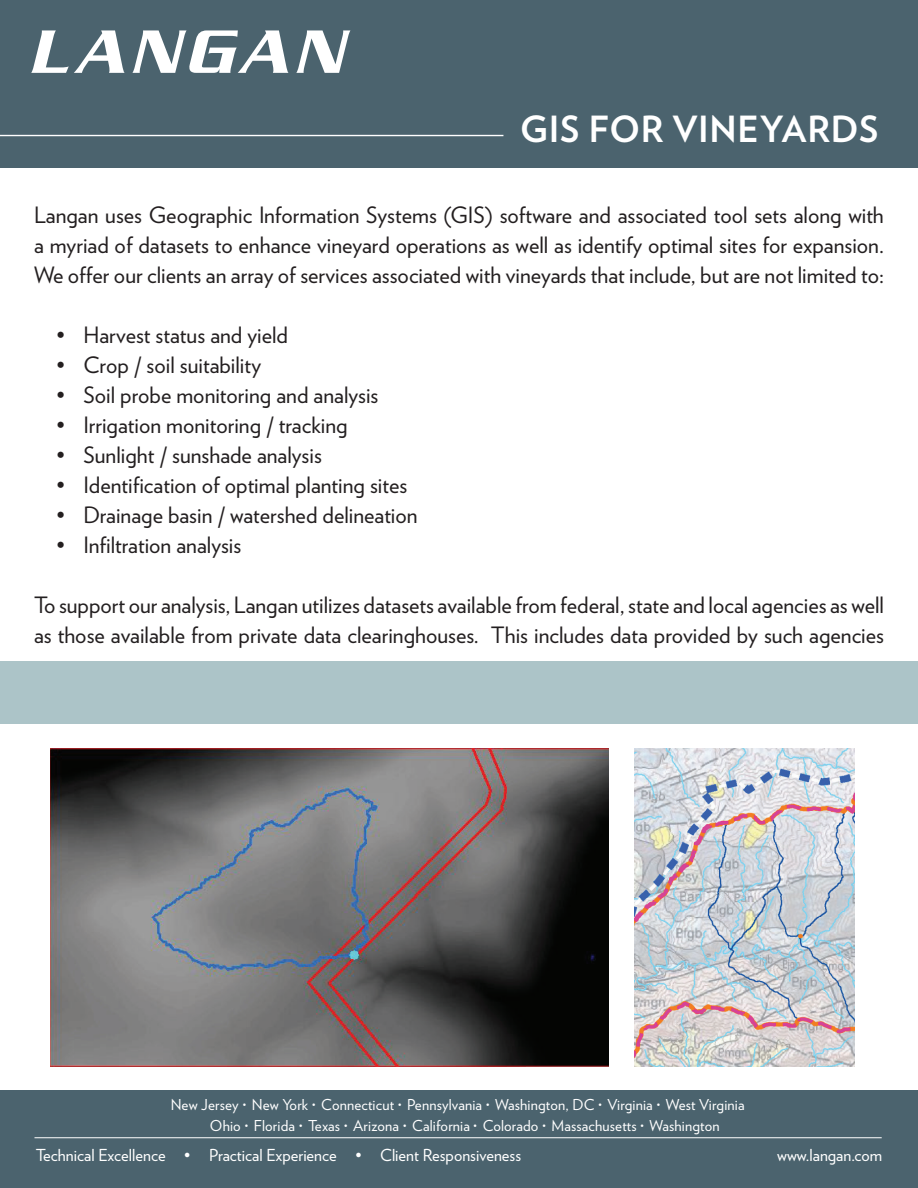
<style>
.page{position:relative;width:918px;height:1188px;background:#fff}
.page>*{position:absolute;margin:0;border:0;box-sizing:border-box;transform-origin:0 0}
.t1{font:700 36px "Verlag";letter-spacing:.02em;color:#fff}
.t2{font:22.5px/30px "Verlag";color:#231f20;text-align:justify}
.t3{font:16.5px "Verlag";color:#fff}
.t4{font:15px "Verlag";letter-spacing:.01em;color:#fff}
.s1{font-size:9px}
</style>
<div class="page">
<div style="left:0;top:0;width:918px;height:167px;background:#4b636e"></div>
<div style="left:0;top:662px;width:918px;height:62px;background:#acc4c8"></div>
<div style="left:0;top:1090px;width:918px;height:98px;background:#4b636e"></div>
<svg style="left:31px;top:30px;width:94px;height:43px"></svg>
<svg style="left:132px;top:30px;width:156px;height:43px"></svg>
<svg style="left:296px;top:30px;width:54px;height:43px"></svg>
<hr style="left:0;top:135px;width:503px;height:1px;background:#fff">
<hr style="left:34px;top:1137px;width:848px;height:1px;background:#fff">
<img style="left:51px;top:748px;width:558px;height:319px">
<img style="left:634px;top:748px;width:220px;height:319px">
<h1 class="t1" style="left:520px;top:101px;width:360px">GIS FOR VINEYARDS</h1>
<p class="t2" style="left:34px;top:199px;width:852px">Langan uses Geographic Information Systems (GIS) software and associated tool sets along with a myriad of datasets to enhance vineyard operations as well as identify optimal sites for expansion.<br>We offer our clients an array of services associated with vineyards that include, but are not limited to:</p>
<p class="t2" style="left:57px;top:319px;width:233px">• Harvest status and yield</p>
<p class="t2" style="left:57px;top:349px;width:206px">• Crop / soil suitability</p>
<p class="t2" style="left:57px;top:379px;width:323px">• Soil probe monitoring and analysis</p>
<p class="t2" style="left:57px;top:409px;width:293px">• Irrigation monitoring / tracking</p>
<p class="t2" style="left:57px;top:439px;width:267px">• Sunlight / sunshade analysis</p>
<p class="t2" style="left:57px;top:469px;width:352px">• Identification of optimal planting sites</p>
<p class="t2" style="left:57px;top:499px;width:363px">• Drainage basin / watershed delineation</p>
<p class="t2" style="left:57px;top:529px;width:186px">• Infiltration analysis</p>
<p class="t2" style="left:34px;top:589px;width:852px">To support our analysis, Langan utilizes datasets available from federal, state and local agencies as well as those available from private data clearinghouses. This includes data provided by such agencies</p>
<p class="t4" style="left:171px;top:1093px;width:575px">New Jersey <span class="s1">•</span> New York <span class="s1">•</span> Connecticut <span class="s1">•</span> Pennsylvania <span class="s1">•</span> Washington, DC <span class="s1">•</span> Virginia <span class="s1">•</span> West Virginia</p>
<p class="t3" style="left:36px;top:1143px;width:487px">Technical Excellence • Practical Experience • Client Responsiveness</p>
<p class="t3" style="left:777px;top:1143px;width:106px">www.langan.com</p>
<p class="t4" style="left:210px;top:1114px;width:511px">Ohio <span class="s1">•</span> Florida <span class="s1">•</span> Texas <span class="s1">•</span> Arizona <span class="s1">•</span> California <span class="s1">•</span> Colorado <span class="s1">•</span> Massachusetts <span class="s1">•</span> Washington</p>
</div>
